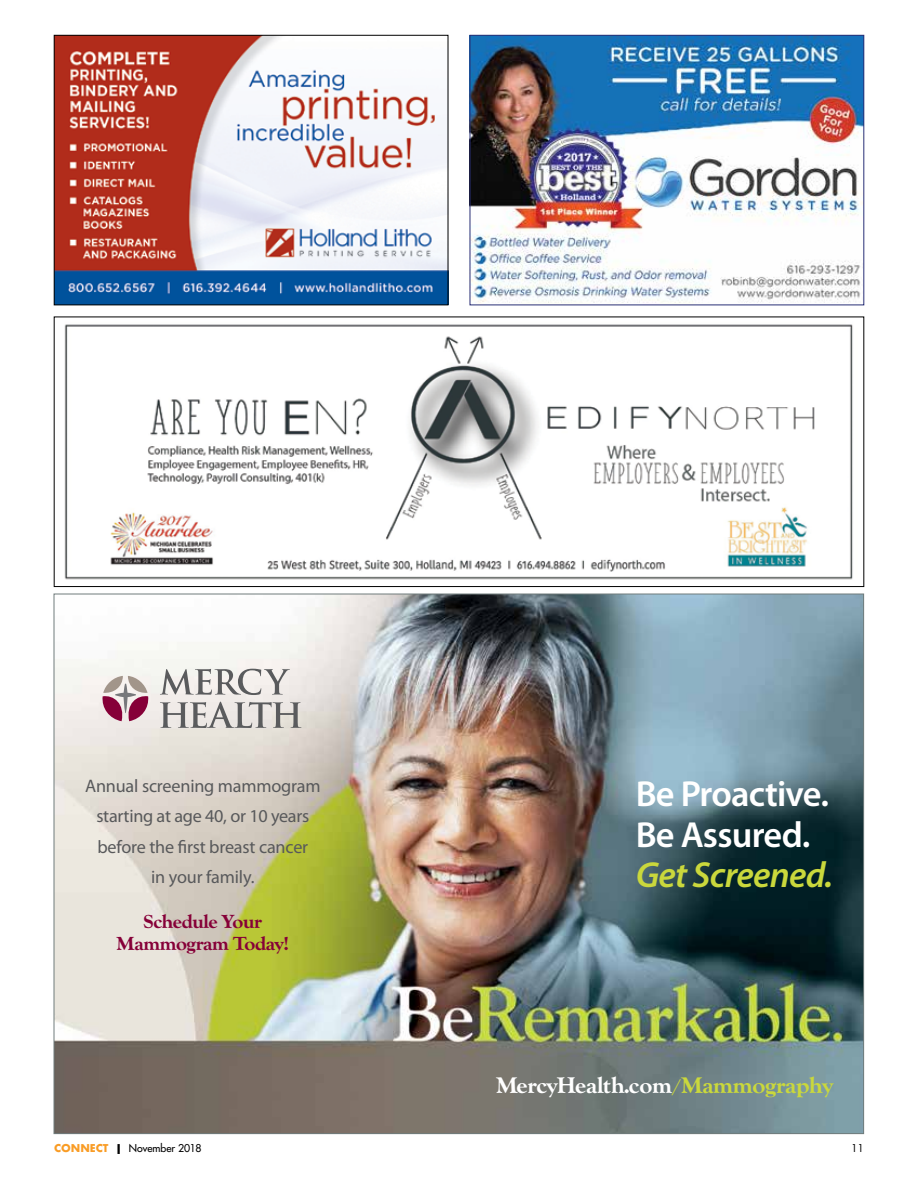
<style>
.page{position:relative;width:918px;height:1188px;background:#fff}
.page>*{position:absolute;margin:0;border:0;box-sizing:border-box;transform-origin:0 0}
.t1{font:600 36.3px/41px "Myriad Pro";letter-spacing:-.02em;color:#fff}
.t2{font:italic 600 36.3px "Myriad Pro";letter-spacing:-.02em;color:#cad83c}
.t3{font:700 expanded 23.55px "Goudy Old Sty";letter-spacing:-.015em;color:#fff}
.t4{font:700 expanded 19.65px/21.1px "Goudy Old Sty";letter-spacing:-.02em;color:#860038;text-align:center}
.t5{font:18.15px/30.3px "Myriad Pro";letter-spacing:-.01em;color:#58595b;text-align:center}
.t6{font:10.5px "Futura";color:#000}
.t7{font:10.5px "Futura";color:#000}
.s1{font-size:19.65px;color:#cad83c}
.s2{color:#cad83c}
.s3{font-weight:700;color:#f99c25}
.s4{font-weight:700}
</style>
<div class="page">
<img style="left:64px;top:324px;width:789px;height:256px">
<img style="left:56px;top:596px;width:806px;height:536px">
<img style="left:56px;top:37px;width:390px;height:266px">
<div style="left:54px;top:35px;width:394px;height:270px;border:1px solid #000"></div>
<img style="left:472px;top:37px;width:390px;height:266px">
<div style="left:470px;top:35px;width:394px;height:270px;border:1px solid #292f76"></div>
<p class="t5" style="left:85px;top:770px;width:237px">Annual screening mammogram starting at age 40, or 10 years before the first breast cancer<br>in your family.</p>
<p class="t4" style="left:117px;top:912px;width:174px">Schedule Your<br>Mammogram Today!</p>
<h1 class="t1" style="left:636px;top:772px;width:195px">Be Proactive.<br>Be Assured.</h1>
<h1 class="t2" style="left:636px;top:852px;width:199px">Get Screened.</h1>
<p class="t3" style="left:496px;top:1072px;width:339px">MercyHealth.com<span class="s1">/</span><span class="s2">Mammography</span></p>
<p class="t6" style="left:54px;top:1142px;width:149px"><span class="s3">CONNECT</span> <span class="s4">|</span> November 2018</p>
<p class="t7" style="left:851px;top:1142px;width:14px">11</p>
</div>
